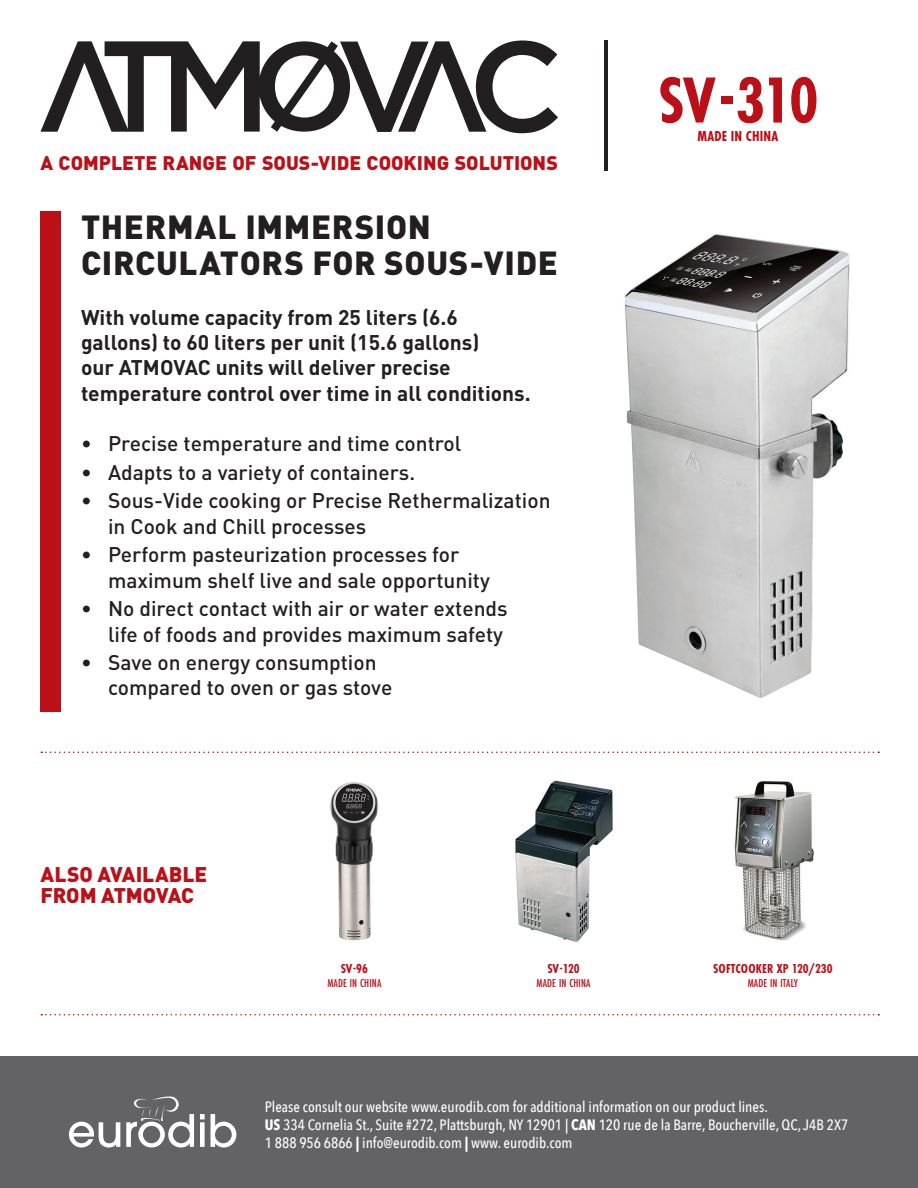
<style>
.page{position:relative;width:918px;height:1188px;background:#fff}
.page>*{position:absolute;margin:0;border:0;box-sizing:border-box;transform-origin:0 0}
.t1{font:700 67.5px "Futura PT Cond";color:#bb1018}
.t2{font:900 33px/36px "DIN";letter-spacing:.02em;color:#231f20}
.t3{font:500 21px/25.2px "DIN";color:#231f20}
.t4{font:700 21px/25.2px "DIN";color:#231f20}
.t5{font:900 21px "DIN";letter-spacing:-.005em;color:#bb1018}
.t6{font:900 19.5px "DIN";color:#bb1018}
.t7{font:500 15px "Avenir Next Condensed";color:#fff}
.t8{font:700 15px "Futura PT Cond";letter-spacing:.01em;color:#bb1018}
.t9{font:700 13.5px "Futura PT Cond";color:#bb1018}
.t10{font:500 12px "Futura PT Cond";letter-spacing:.01em;color:#bb1018}
.s1{font-weight:700}
</style>
<div class="page">
<div style="left:0;top:1056px;width:918px;height:132px;background:#636366"></div>
<svg style="left:69px;top:1122px;width:51px;height:26px"></svg>
<svg style="left:200px;top:1114px;width:5px;height:33px"></svg>
<svg style="left:211px;top:1114px;width:25px;height:34px"></svg>
<svg style="left:126px;top:1096px;width:68px;height:52px"></svg>
<div style="left:40px;top:211px;width:21px;height:501px;background:#bb1018"></div>
<img style="left:624px;top:234px;width:226px;height:464px">
<hr style="left:604px;top:40px;width:4px;height:131px;background:#231f20">
<svg style="left:40px;top:40px;width:518px;height:93px"></svg>
<svg style="left:41px;top:752px;width:838px;height:1px"></svg>
<svg style="left:41px;top:1014px;width:838px;height:2px"></svg>
<img style="left:515px;top:780px;width:98px;height:162px">
<img style="left:734px;top:781px;width:80px;height:160px">
<img style="left:330px;top:782px;width:49px;height:159px">
<p class="t6" style="left:40px;top:150px;width:519px">A COMPLETE RANGE OF SOUS-VIDE COOKING SOLUTIONS</p>
<p class="t2" style="left:81px;top:207px;width:478px">THERMAL IMMERSION<br>CIRCULATORS FOR SOUS-VIDE</p>
<p class="t4" style="left:81px;top:304px;width:451px">With volume capacity from 25 liters (6.6 gallons) to 60 liters per unit (15.6 gallons)<br>our ATMOVAC units will deliver precise temperature control over time in all conditions.</p>
<p class="t3" style="left:81px;top:430px;width:382px">• Precise temperature and time control</p>
<p class="t3" style="left:81px;top:459px;width:336px">• Adapts to a variety of containers.</p>
<p class="t3" style="left:108px;top:488px;width:444px;text-indent:-27px">• Sous-Vide cooking or Precise Rethermalization in Cook and Chill processes</p>
<p class="t3" style="left:108px;top:542px;width:383px;text-indent:-27px">• Perform pasteurization processes for maximum shelf live and sale opportunity</p>
<p class="t3" style="left:81px;top:595px;width:428px;text-align:right">• No direct contact with air or water extends life of foods and provides maximum safety</p>
<p class="t3" style="left:108px;top:649px;width:286px;text-indent:-27px">• Save on energy consumption compared to oven or gas stove</p>
<p class="t5" style="left:40px;top:860px;width:168px">ALSO AVAILABLE</p>
<p class="t5" style="left:40px;top:881px;width:155px">FROM ATMOVAC</p>
<p class="t9" style="left:341px;top:960px;width:29px">SV-96</p>
<p class="t10" style="left:327px;top:976px;width:55px">MADE IN CHINA</p>
<p class="t9" style="left:548px;top:960px;width:34px">SV-120</p>
<p class="t10" style="left:537px;top:976px;width:55px">MADE IN CHINA</p>
<p class="t1" style="left:658px;top:61px;width:162px">SV-310</p>
<p class="t8" style="left:698px;top:127px;width:82px">MADE IN CHINA</p>
<p class="t9" style="left:713px;top:960px;width:121px">SOFTCOOKER XP 120/230</p>
<p class="t10" style="left:748px;top:976px;width:52px">MADE IN ITALY</p>
<p class="t7" style="left:265px;top:1097px;width:505px">Please consult our website www.eurodib.com for additional information on our product lines.</p>
<p class="t7" style="left:265px;top:1115px;width:585px"><span class="s1">US</span> 334 Cornelia St., Suite #272, Plattsburgh, NY 12901 | <span class="s1">CAN</span> 120 rue de la Barre, Boucherville, QC, J4B 2X7</p>
<p class="t7" style="left:265px;top:1133px;width:309px">1 888 956 6866 <span class="s1">|</span> info@eurodib.com <span class="s1">|</span> www. eurodib.com</p>
</div>
